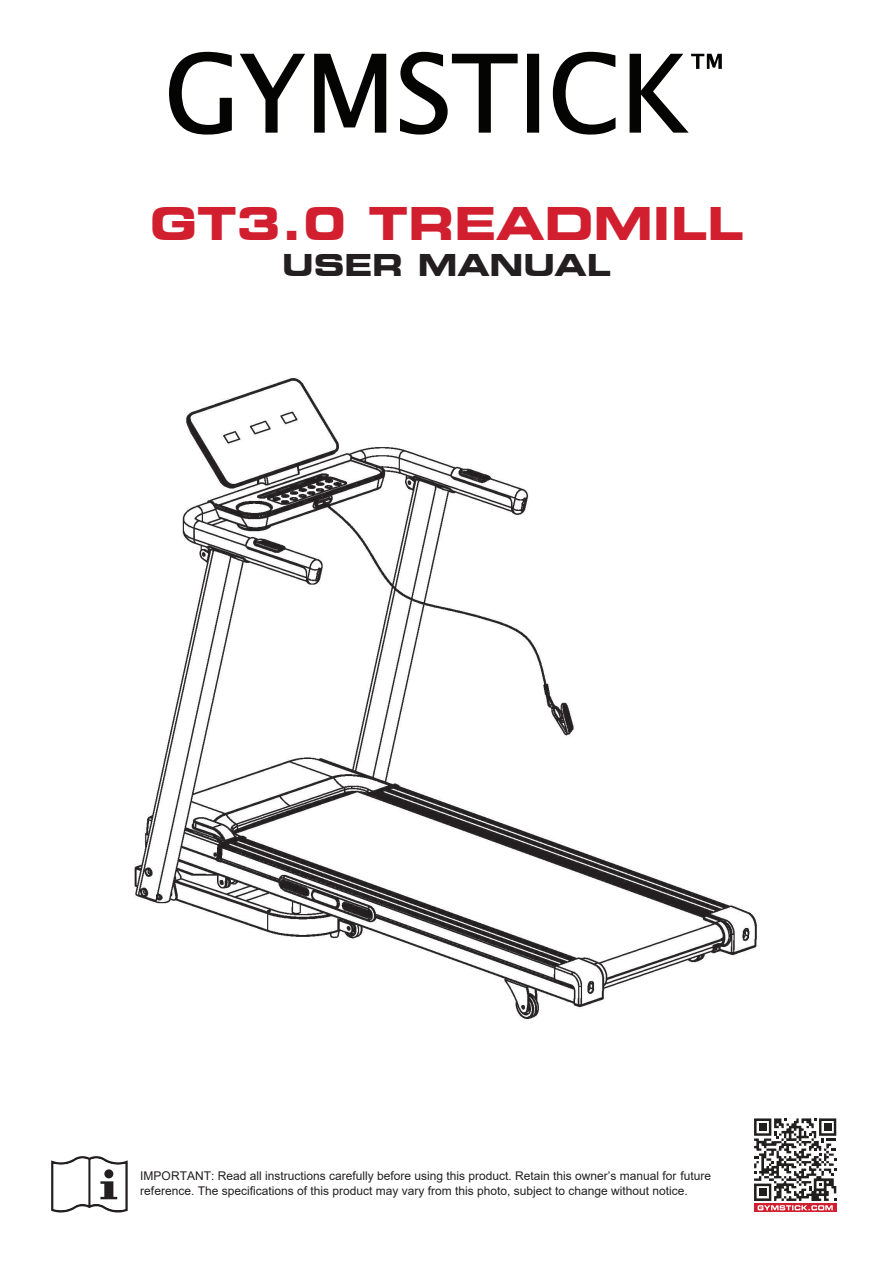
<style>
.page{position:relative;width:893px;height:1263px;background:#fff}
.page>*{position:absolute;margin:0;border:0;box-sizing:border-box;transform-origin:0 0}
.t1{font:700 expanded 45px "Square 721 BT";color:#d21f2f}
.t2{font:700 expanded 30px "Square 721 BT";color:#231f20}
.t3{font:12px/14.4px "Arial";color:#231f20}
</style>
<div class="page">
<svg style="left:169px;top:52px;width:63px;height:83px"></svg>
<svg style="left:240px;top:54px;width:65px;height:79px"></svg>
<svg style="left:314px;top:54px;width:72px;height:79px"></svg>
<svg style="left:400px;top:52px;width:118px;height:83px"></svg>
<svg style="left:527px;top:54px;width:12px;height:79px"></svg>
<svg style="left:553px;top:52px;width:62px;height:83px"></svg>
<svg style="left:630px;top:54px;width:92px;height:79px"></svg>
<img style="left:134px;top:378px;width:623px;height:642px">
<svg style="left:51px;top:1156px;width:77px;height:56px"></svg>
<div style="left:104px;top:1169px;width:9px;height:9px;background:#231f20;border-radius:50%"></div>
<svg style="left:754px;top:1210px;width:82px;height:2px"></svg>
<svg style="left:754px;top:1118px;width:82px;height:92px"></svg>
<p class="t1" style="left:150px;top:197px;width:595px">GT3.0 TREADMILL</p>
<p class="t2" style="left:282px;top:248px;width:330px">USER MANUAL</p>
<p class="t3" style="left:140px;top:1169px;width:572px">IMPORTANT: Read all instructions carefully before using this product. Retain this owner’s manual for future reference. The specifications of this product may vary from this photo, subject to change without notice.</p>
</div>
